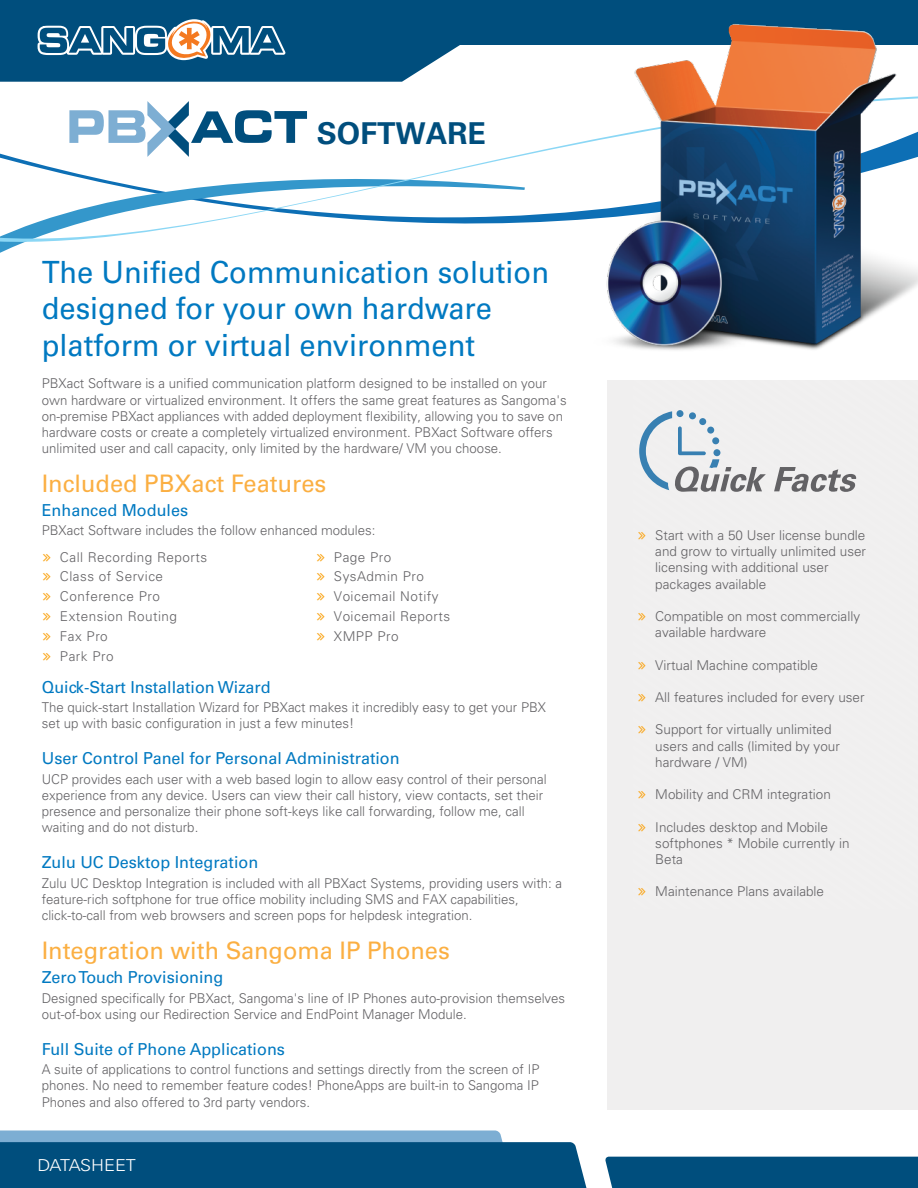
<style>
.page{position:relative;width:918px;height:1188px;background:#fff}
.page>*{position:absolute;margin:0;border:0;box-sizing:border-box;transform-origin:0 0}
.t1{font:30.6px/36.8px "Univers LT Std";color:#0079c1;scale:.95 1}
.t2{font:700 30.15px "Univers LT Std";color:#004e7d}
.t3{font:24.15px "Univers LT Std";color:#fbaf42}
.t4{font:16.5px "Univers LT Std";color:#0079c1}
.t5{font:300 16.5px "Univers LT Std";letter-spacing:-.025em;color:#fff;scale:1.09 1}
.t6{font:300 13.5px/16.2px "Univers LT Std";color:#636265}
.t7{font:300 13.5px/19.8px "Univers LT Std";letter-spacing:.035em;color:#636265}
</style>
<div class="page">
<svg style="left:0;top:141px;width:583px;height:112px"></svg>
<svg style="left:0;top:0;width:918px;height:82px;background:#22668e"></svg>
<svg style="left:0;top:1131px;width:918px;height:57px"></svg>
<svg style="left:69px;top:101px;width:238px;height:56px"></svg>
<div style="left:607px;top:381px;width:311px;height:729px;background:#f0efef"></div>
<svg style="left:639px;top:410px;width:218px;height:82px"></svg>
<img style="left:583px;top:13px;width:335px;height:337px">
<svg style="left:38px;top:19px;width:248px;height:41px"></svg>
<h2 class="t2" style="left:317px;top:116px;width:171px">SOFTWARE</h2>
<h1 class="t1" style="left:42px;top:254px;width:536px">The Unified Communication solution designed for your own hardware platform or virtual environment</h1>
<p class="t6" style="left:42px;top:376px;width:526px">PBXact Software is a unified communication platform designed to be installed on your own hardware or virtualized environment. It offers the same great features as Sangoma's on-premise PBXact appliances with added deployment flexibility, allowing you to save on hardware costs or create a completely virtualized environment. PBXact Software offers unlimited user and call capacity, only limited by the hardware/ VM you choose.</p>
<h3 class="t3" style="left:42px;top:469px;width:286px">Included PBXact Features</h3>
<p class="t4" style="left:42px;top:500px;width:148px">Enhanced Modules</p>
<p class="t6" style="left:42px;top:523px;width:335px">PBXact Software includes the follow enhanced modules:</p>
<p class="t7" style="left:60px;top:547px;width:149px">Call Recording Reports<br>Class of Service<br>Conference Pro<br>Extension Routing<br>Fax Pro<br>Park Pro</p>
<p class="t7" style="left:334px;top:547px;width:118px">Page Pro<br>SysAdmin Pro<br>Voicemail Notify<br>Voicemail Reports<br>XMPP Pro</p>
<p class="t4" style="left:42px;top:677px;width:230px">Quick-Start Installation Wizard</p>
<p class="t6" style="left:42px;top:699px;width:506px">The quick-start Installation Wizard for PBXact makes it incredibly easy to get your PBX set up with basic configuration in just a few minutes!</p>
<p class="t4" style="left:42px;top:749px;width:359px">User Control Panel for Personal Administration</p>
<p class="t6" style="left:42px;top:771px;width:507px">UCP provides each user with a web based login to allow easy control of their personal experience from any device. Users can view their call history, view contacts, set their presence and personalize their phone soft-keys like call forwarding, follow me, call waiting and do not disturb.</p>
<p class="t4" style="left:42px;top:853px;width:218px">Zulu UC Desktop Integration</p>
<p class="t6" style="left:42px;top:875px;width:522px">Zulu UC Desktop Integration is included with all PBXact Systems, providing users with: a feature-rich softphone for true office mobility including SMS and FAX capabilities, click-to-call from web browsers and screen pops for helpdesk integration.</p>
<h3 class="t3" style="left:42px;top:936px;width:410px">Integration with Sangoma IP Phones</h3>
<p class="t4" style="left:42px;top:967px;width:183px">Zero Touch Provisioning</p>
<p class="t6" style="left:42px;top:990px;width:525px">Designed specifically for PBXact, Sangoma's line of IP Phones auto-provision themselves out-of-box using our Redirection Service and EndPoint Manager Module.</p>
<p class="t4" style="left:42px;top:1039px;width:245px">Full Suite of Phone Applications</p>
<p class="t6" style="left:42px;top:1061px;width:499px;text-align:justify">A suite of applications to control functions and settings directly from the screen of IP phones. No need to remember feature codes! PhoneApps are built-in to Sangoma IP Phones and also offered to 3rd party vendors.</p>
<p class="t5" style="left:37px;top:1155px;width:92px">DATASHEET</p>
<p class="t6" style="left:655px;top:527px;width:212px">Start with a 50 User license bundle and grow to virtually unlimited user licensing with additional user packages available</p>
<p class="t6" style="left:655px;top:608px;width:206px">Compatible on most commercially available hardware</p>
<p class="t6" style="left:655px;top:657px;width:164px">Virtual Machine compatible</p>
<p class="t6" style="left:655px;top:689px;width:211px">All features included for every user</p>
<p class="t6" style="left:655px;top:722px;width:186px">Support for virtually unlimited users and calls (limited by your hardware / VM)</p>
<p class="t6" style="left:655px;top:786px;width:177px">Mobility and CRM integration</p>
<p class="t6" style="left:655px;top:819px;width:196px">Includes desktop and Mobile softphones * Mobile currently in<br>Beta</p>
<p class="t6" style="left:655px;top:884px;width:170px">Maintenance Plans available</p>
</div>
